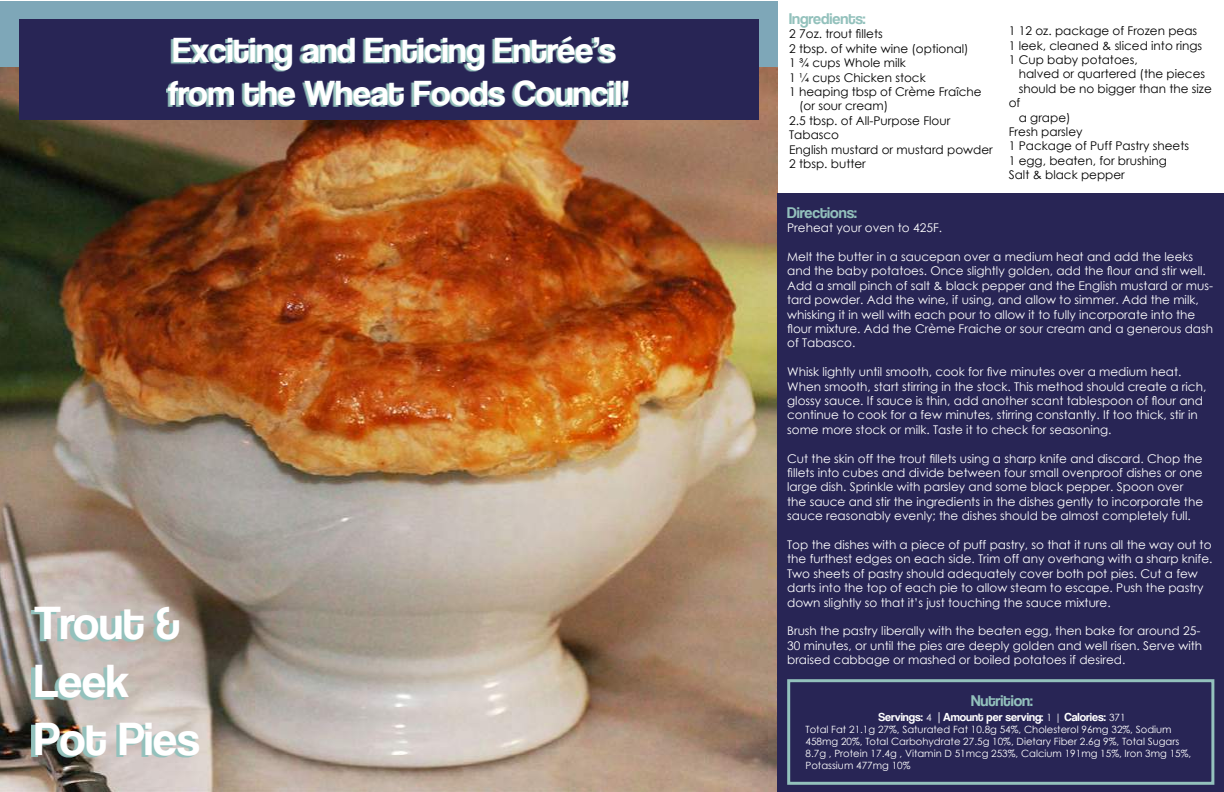
<style>
.page{position:relative;width:1224px;height:792px;background:#fff}
.page>*{position:absolute;margin:0;border:0;box-sizing:border-box;transform-origin:0 0}
.t1{font:48px/57.6px "Coolvetica Rg";color:#fff}
.t2{font:36px/43.2px "Coolvetica Rg";color:#fff}
.t3{font:16px "Coolvetica Rg";color:#93c1bc}
.t4{font:12px/14.4px "Century Gothic";color:#fff}
.t5{font:12px/14.4px "Century Gothic";color:#000}
.t6{font:12px "Coolvetica Rg";color:#fff}
.t7{font:10px/12px "Century Gothic";color:#fff}
.s1{font-family:"Century Gothic";font-size:10px}
.s2{font-family:"Century Gothic"}
</style>
<div class="page">
<img style="left:0;top:67px;width:778px;height:725px">
<div style="left:0;top:1px;width:778px;height:66px;background:#7ea7b8"></div>
<svg style="left:31px;top:610px;width:166px;height:148px"></svg>
<div style="left:778px;top:194px;width:446px;height:598px;background:#282555"></div>
<div style="left:787px;top:679px;width:427px;height:106px;border:3px solid #93c1bc"></div>
<div style="left:20px;top:20px;width:739px;height:100px;background:#282555"></div>
<svg style="left:166px;top:38px;width:461px;height:69px"></svg>
<h2 class="t2" style="left:168px;top:28px;width:464px">Exciting and Enticing Entrée’s from the Wheat Foods Council!</h2>
<h1 class="t1" style="left:34px;top:594px;width:167px">Trout &amp;<br>Leek<br>Pot Pies</h1>
<h3 class="t3" style="left:789px;top:9px;width:78px">Ingredients:</h3>
<p class="t5" style="left:789px;top:27px;width:95px">2 7oz. trout fillets</p>
<p class="t5" style="left:789px;top:41px;width:181px">2 tbsp. of white wine (optional)</p>
<p class="t5" style="left:789px;top:56px;width:118px">1 ¾ cups Whole milk</p>
<p class="t5" style="left:789px;top:70px;width:138px">1 ¼ cups Chicken stock</p>
<p class="t5" style="left:789px;top:84px;width:194px">1 heaping tbsp of Crème Fraîche</p>
<p class="t5" style="left:799px;top:99px;width:91px">(or sour cream)</p>
<p class="t5" style="left:789px;top:113px;width:163px">2.5 tbsp. of All-Purpose Flour</p>
<p class="t5" style="left:789px;top:128px;width:51px">Tabasco</p>
<p class="t5" style="left:789px;top:142px;width:205px">English mustard or mustard powder</p>
<p class="t5" style="left:789px;top:156px;width:78px">2 tbsp. butter</p>
<p class="t5" style="left:1009px;top:23px;width:195px">1 12 oz. package of Frozen peas<br>1 leek, cleaned &amp; sliced into rings<br>1 Cup baby potatoes,</p>
<p class="t5" style="left:1019px;top:67px;width:188px">halved or quartered (the pieces</p>
<p class="t5" style="left:1019px;top:81px;width:195px">should be no bigger than the size</p>
<p class="t5" style="left:1009px;top:95px;width:13px">of</p>
<p class="t5" style="left:1019px;top:110px;width:53px">a grape)</p>
<p class="t5" style="left:1009px;top:124px;width:75px">Fresh parsley</p>
<p class="t5" style="left:1009px;top:139px;width:182px">1 Package of Puff Pastry sheets</p>
<p class="t5" style="left:1009px;top:153px;width:160px">1 egg, beaten, for brushing</p>
<p class="t5" style="left:1009px;top:167px;width:118px">Salt &amp; black pepper</p>
<h3 class="t3" style="left:787px;top:203px;width:71px">Directions:</h3>
<p class="t4" style="left:787px;top:220px;width:157px">Preheat your oven to 425F.</p>
<p class="t4" style="left:787px;top:249px;width:427px">Melt the butter in a saucepan over a medium heat and add the leeks and the baby potatoes. Once slightly golden, add the flour and stir well.<br>Add a small pinch of salt &amp; black pepper and the English mustard or mus&shy;tard powder. Add the wine, if using, and allow to simmer. Add the milk, whisking it in well with each pour to allow it to fully incorporate into the flour mixture. Add the Crème Fraiche or sour cream and a generous dash of Tabasco.</p>
<p class="t4" style="left:787px;top:364px;width:421px">Whisk lightly until smooth, cook for five minutes over a medium heat.<br>When smooth, start stirring in the stock. This method should create a rich, glossy sauce. If sauce is thin, add another scant tablespoon of flour and continue to cook for a few minutes, stirring constantly. If too thick, stir in some more stock or milk. Taste it to check for seasoning.</p>
<p class="t4" style="left:787px;top:451px;width:417px">Cut the skin off the trout fillets using a sharp knife and discard. Chop the fillets into cubes and divide between four small ovenproof dishes or one large dish. Sprinkle with parsley and some black pepper. Spoon over the sauce and stir the ingredients in the dishes gently to incorporate the sauce reasonably evenly; the dishes should be almost completely full.</p>
<p class="t4" style="left:787px;top:537px;width:427px">Top the dishes with a piece of puff pastry, so that it runs all the way out to the furthest edges on each side. Trim off any overhang with a sharp knife.<br>Two sheets of pastry should adequately cover both pot pies. Cut a few darts into the top of each pie to allow steam to escape. Push the pastry down slightly so that it’s just touching the sauce mixture.</p>
<p class="t4" style="left:787px;top:624px;width:416px">Brush the pastry liberally with the beaten egg, then bake for around 25-<br>30 minutes, or until the pies are deeply golden and well risen. Serve with braised cabbage or mashed or boiled potatoes if desired.</p>
<h3 class="t3" style="left:971px;top:692px;width:63px">Nutrition:</h3>
<p class="t6" style="left:878px;top:710px;width:249px">Servings: <span class="s1">4</span> <span class="s2">|</span>Amount per serving: <span class="s1">1 |</span> Calories: <span class="s1">371</span></p>
<p class="t7" style="left:806px;top:723px;width:387px">Total Fat 21.1g 27%, Saturated Fat 10.8g 54%, Cholesterol 96mg 32%, Sodium 458mg 20%, Total Carbohydrate 27.5g 10%, Dietary Fiber 2.6g 9%, Total Sugars 8.7g , Protein 17.4g , Vitamin D 51mcg 253%, Calcium 191mg 15%, Iron 3mg 15%, Potassium 477mg 10%</p>
</div>
